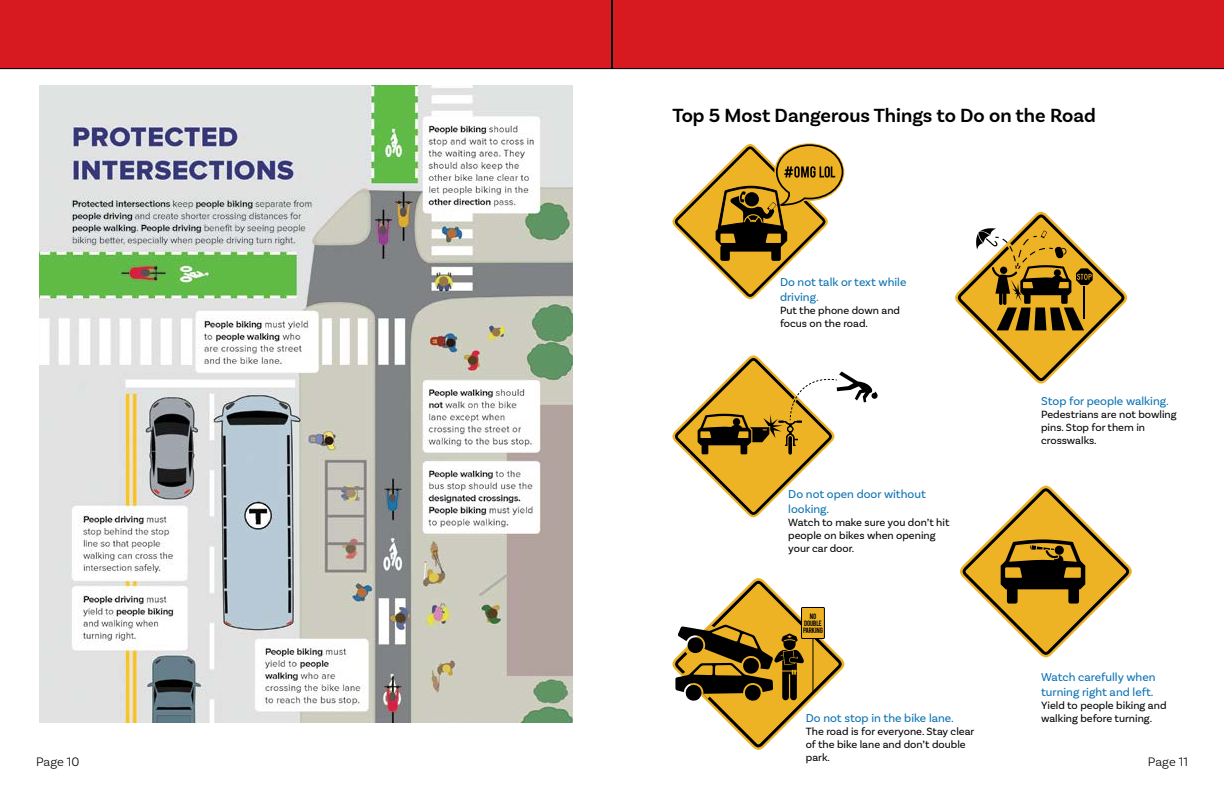
<style>
.page{position:relative;width:1224px;height:792px;background:#fff}
.page>*{position:absolute;margin:0;border:0;box-sizing:border-box;transform-origin:0 0}
.t1{font:600 20px "Basic Sans";color:#000}
.t2{font:300 13px "Basic Sans";color:#000}
.t3{font:12px/14.4px "Basic Sans";color:#0971b3}
.t4{font:11px/13px "Basic Sans";color:#000}
.t5{font:6.1px/7.3px "Bebas";letter-spacing:-.025em;color:#000;text-align:center}
</style>
<div class="page">
<div style="left:612px;top:0;width:612px;height:69px;background:#d71920"></div>
<div style="left:0;top:0;width:612px;height:69px;background:#d71920"></div>
<svg style="left:672px;top:143px;width:172px;height:156px"></svg>
<svg style="left:672px;top:355px;width:206px;height:162px"></svg>
<svg style="left:672px;top:578px;width:172px;height:172px"></svg>
<svg style="left:955px;top:212px;width:172px;height:172px"></svg>
<svg style="left:960px;top:486px;width:172px;height:171px"></svg>
<img style="left:39px;top:85px;width:534px;height:638px">
<h1 class="t1" style="left:672px;top:103px;width:425px">Top 5 Most Dangerous Things to Do on the Road</h1>
<p class="t3" style="left:780px;top:275px;width:128px">Do not talk or text while driving.</p>
<p class="t4" style="left:780px;top:303px;width:122px">Put the phone down and focus on the road.</p>
<p class="t3" style="left:788px;top:487px;width:139px">Do not open door without looking.</p>
<p class="t4" style="left:788px;top:515px;width:163px">Watch to make sure you don’t hit people on bikes when opening your car door.</p>
<p class="t5" style="left:803px;top:612px;width:21px">NO<br>DOUBLE<br>PARKING</p>
<p class="t3" style="left:1041px;top:394px;width:129px">Stop for people walking.</p>
<p class="t4" style="left:1041px;top:408px;width:137px">Pedestrians are not bowling pins. Stop for them in crosswalks.</p>
<p class="t3" style="left:1041px;top:670px;width:116px">Watch carefully when turning right and left.</p>
<p class="t4" style="left:1041px;top:698px;width:127px">Yield to people biking and walking before turning.</p>
<p class="t3" style="left:806px;top:711px;width:150px">Do not stop in the bike lane.</p>
<p class="t4" style="left:806px;top:725px;width:170px">The road is for everyone. Stay clear of the bike lane and don’t double park.</p>
<p class="t2" style="left:36px;top:754px;width:45px">Page 10</p>
<p class="t2" style="left:1148px;top:754px;width:42px">Page 11</p>
</div>
